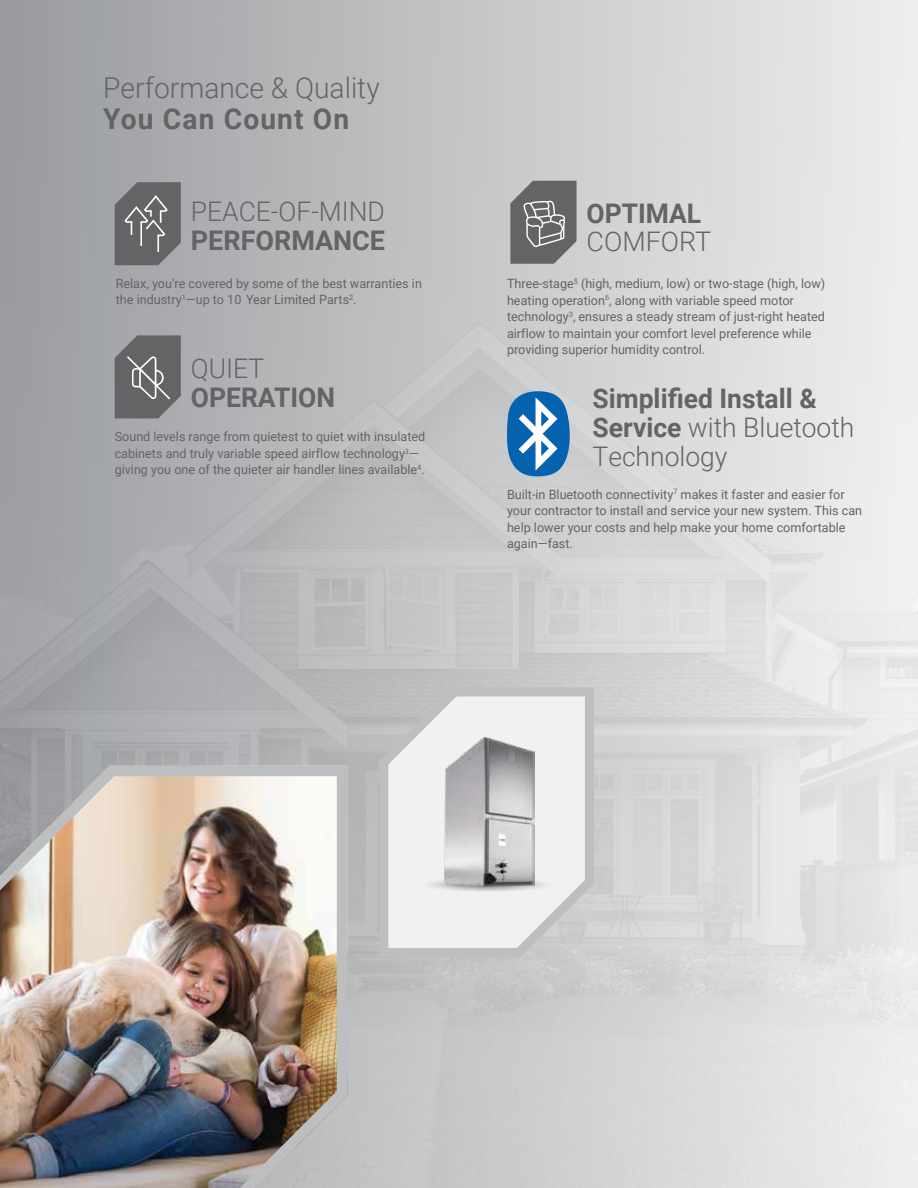
<style>
.page{position:relative;width:918px;height:1188px;background:#fff}
.page>*{position:absolute;margin:0;border:0;box-sizing:border-box;transform-origin:0 0}
.t1{font:300 28.8px "Roboto";color:#636466}
.t2{font:700 28.8px "Roboto";letter-spacing:.04em;color:#636466}
.t3{font:700 27px/28.5px "Roboto";color:#636466}
.t4{font:300 27px "Roboto";color:#636466}
.t5{font:12.75px/16.5px "Roboto";color:#636466}
.s1{font-weight:300}
</style>
<div class="page">
<svg style="left:507px;top:391px;width:65px;height:85px"></svg>
<svg style="left:375px;top:683px;width:227px;height:278px"></svg>
<img style="left:409px;top:856px;width:164px;height:54px">
<img style="left:444px;top:736px;width:90px;height:152px">
<img style="left:0;top:760px;width:357px;height:428px">
<svg style="left:115px;top:182px;width:66px;height:83px;background:#727375"></svg>
<svg style="left:115px;top:335px;width:66px;height:83px;background:#727375"></svg>
<svg style="left:510px;top:181px;width:67px;height:83px;background:#7a7b7d"></svg>
<h1 class="t1" style="left:103px;top:68px;width:278px">Performance &amp; Quality</h1>
<h1 class="t2" style="left:103px;top:98px;width:248px">You Can Count On</h1>
<h2 class="t4" style="left:191px;top:193px;width:196px">PEACE-OF-MIND</h2>
<h2 class="t3" style="left:191px;top:225px;width:196px">PERFORMANCE</h2>
<p class="t5" style="left:116px;top:275px;width:308px">Relax, you’re covered by some of the best warranties in the industry<sup>1</sup>—up to 10 Year Limited Parts<sup>2</sup>.</p>
<h2 class="t4" style="left:191px;top:350px;width:75px">QUIET</h2>
<h2 class="t3" style="left:191px;top:382px;width:146px">OPERATION</h2>
<p class="t5" style="left:115px;top:428px;width:312px">Sound levels range from quietest to quiet with insulated cabinets and truly variable speed airflow technology<sup>3</sup>— giving you one of the quieter air handler lines available<sup>4</sup>.</p>
<h2 class="t3" style="left:587px;top:198px;width:116px">OPTIMAL</h2>
<h2 class="t4" style="left:587px;top:223px;width:126px">COMFORT</h2>
<p class="t5" style="left:507px;top:275px;width:320px">Three-stage<sup>5</sup> (high, medium, low) or two-stage (high, low) heating operation<sup>6</sup>, along with variable speed motor technology<sup>3</sup>, ensures a steady stream of just-right heated airflow to maintain your comfort level preference while providing superior humidity control.</p>
<h2 class="t3" style="left:593px;top:384px;width:263px">Simplified Install &amp;<br>Service <span class="s1">with Bluetooth<br>Technology</span></h2>
<p class="t5" style="left:507px;top:485px;width:357px">Built-in Bluetooth connectivity<sup>7</sup> makes it faster and easier for your contractor to install and service your new system. This can help lower your costs and help make your home comfortable again—fast.</p>
</div>
